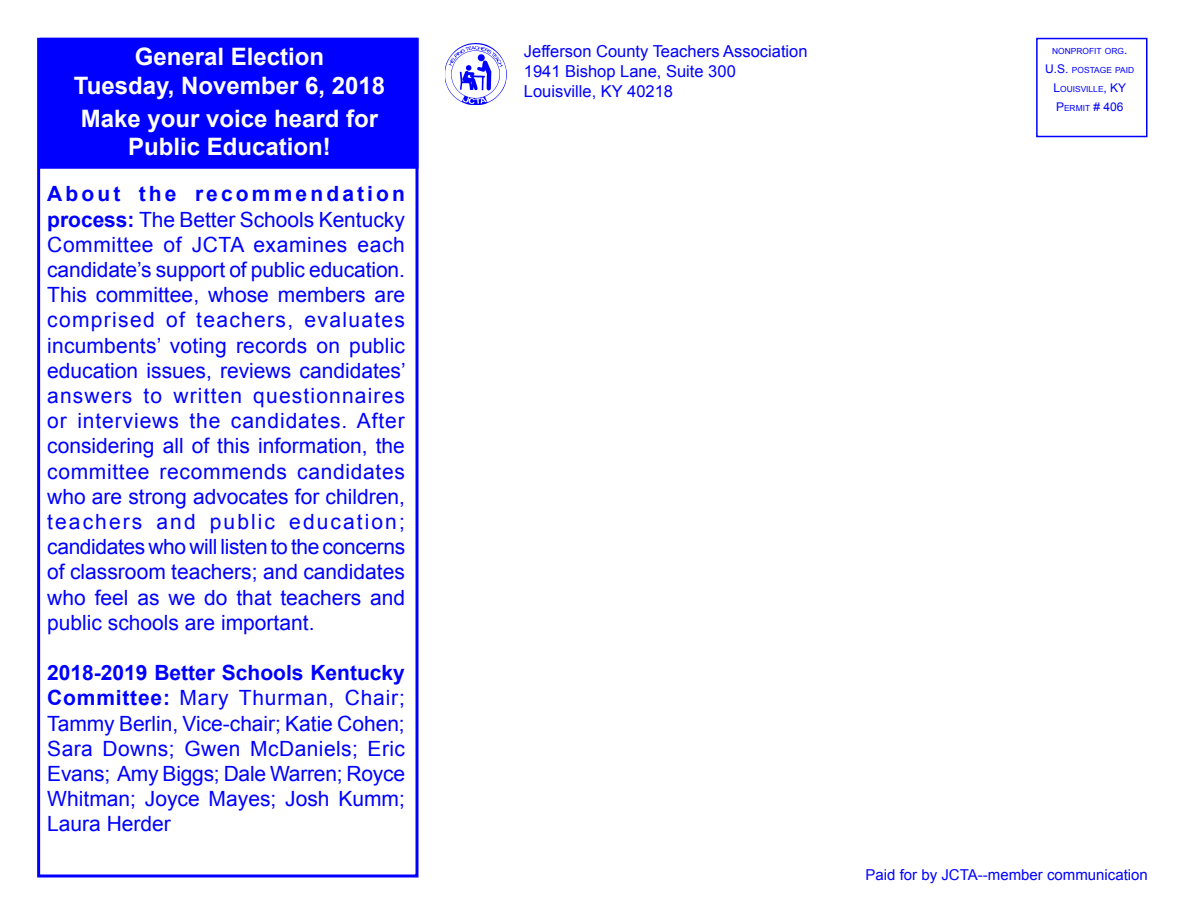
<style>
.page{position:relative;width:1188px;height:918px;background:#fff}
.page>*{position:absolute;margin:0;border:0;box-sizing:border-box;transform-origin:0 0}
.t1{font:700 24px "Arial";color:#fff}
.t2{font:21px/25.2px "Arial";color:#00f;text-align:justify}
.t3{font:16.5px "Arial";color:#00f}
.t4{font:15px "Arial";color:#00f}
.t5{font:12px "Arial";color:#00f}
.t6{font:8.4px "Arial";color:#00f}
.s1{font-weight:700}
.s2{font-size:12px}
.s3{font-size:8.4px}
</style>
<div class="page">
<div style="left:40px;top:38px;width:378px;height:131px;background:#00f;border:2px solid #00f"></div>
<img style="left:445px;top:43px;width:61px;height:62px">
<div style="left:1036px;top:38px;width:112px;height:99px;border:2px solid #00f"></div>
<div style="left:37px;top:38px;width:381px;height:840px;border:3px solid #00f"></div>
<p class="t1" style="left:135px;top:40px;width:191px">General Election</p>
<p class="t1" style="left:74px;top:69px;width:313px">Tuesday, November 6, 2018</p>
<p class="t1" style="left:81px;top:102px;width:299px">Make your voice heard for</p>
<p class="t1" style="left:128px;top:131px;width:204px">Public Education!</p>
<p class="t2" style="left:47px;top:182px;width:360px"><span class="s1">About the recommendation process:</span> The Better Schools Kentucky Committee of JCTA examines each candidate’s support of public education.<br>This committee, whose members are comprised of teachers, evaluates incumbents’ voting records on public education issues, reviews candidates’ answers to written questionnaires or interviews the candidates. After considering all of this information, the committee recommends candidates who are strong advocates for children, teachers and public education; candidates who will listen to the concerns of classroom teachers; and candidates who feel as we do that teachers and public schools are important.</p>
<p class="t2" style="left:47px;top:660px;width:359px"><span class="s1">2018-2019 Better Schools Kentucky Committee:</span> Mary Thurman, Chair; Tammy Berlin, Vice-chair; Katie Cohen; Sara Downs; Gwen McDaniels; Eric Evans; Amy Biggs; Dale Warren; Royce Whitman; Joyce Mayes; Josh Kumm; Laura Herder</p>
<p class="t3" style="left:524px;top:41px;width:285px">Jefferson County Teachers Association</p>
<p class="t3" style="left:524px;top:60px;width:213px">1941 Bishop Lane, Suite 300</p>
<p class="t3" style="left:524px;top:80px;width:151px">Louisville, KY 40218</p>
<p class="t6" style="left:1052px;top:46px;width:77px">NONPROFIT ORG<span class="s2">.</span></p>
<p class="t6" style="left:1045px;top:65px;width:90px"><span class="s2">U.S.</span> POSTAGE PAID</p>
<p class="t6" style="left:1054px;top:84px;width:74px"><span class="s2">L</span>OU ISVILLE<span class="s2">, KY</span></p>
<p class="t5" style="left:1056px;top:99px;width:69px">P<span class="s3">ERMIT</span> # 406</p>
<p class="t4" style="left:866px;top:865px;width:284px">Paid for by JCTA--member communication</p>
</div>
